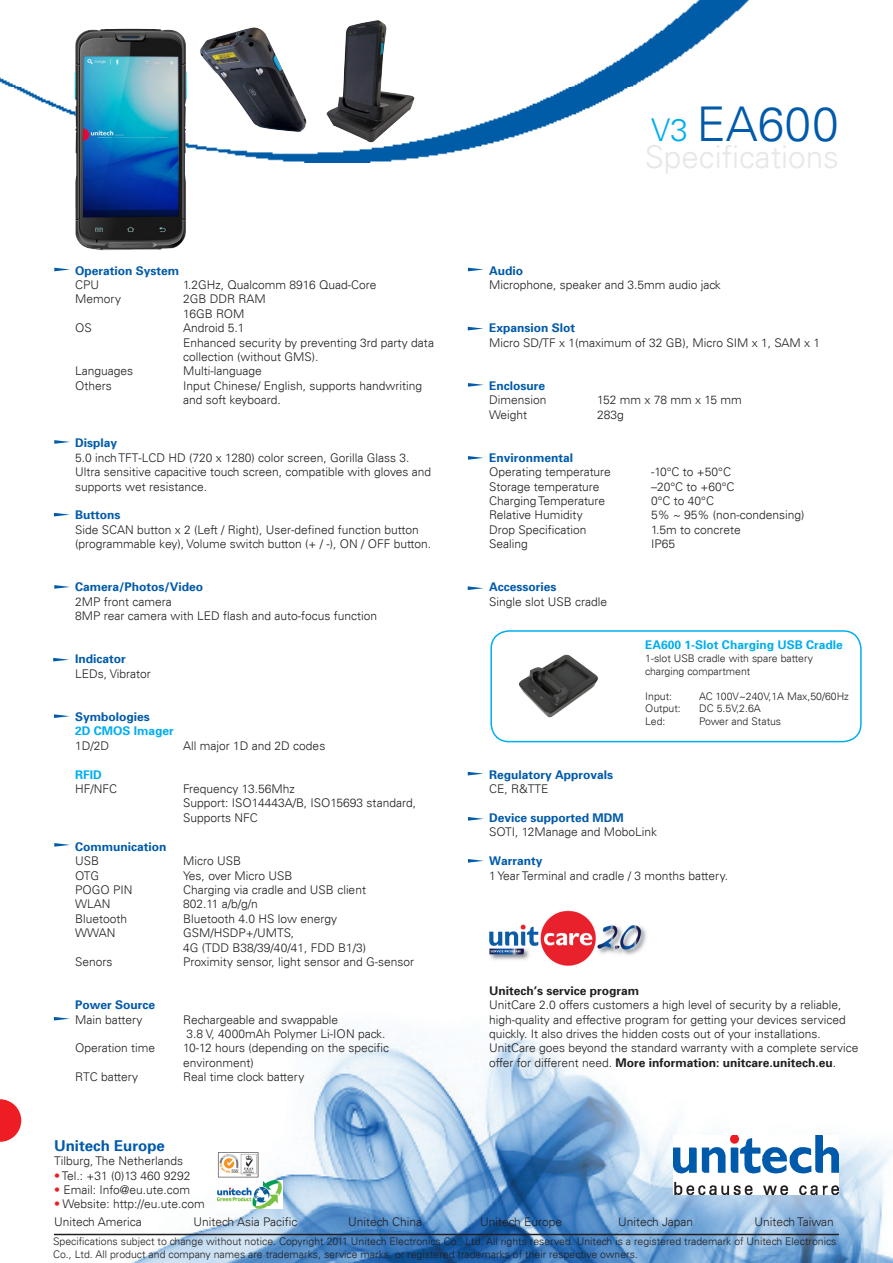
<style>
.page{position:relative;width:893px;height:1263px;background:#fff}
.page>*{position:absolute;margin:0;border:0;box-sizing:border-box;transform-origin:0 0}
.t1{font:300 48px "Univers LT";color:#015aaa}
.t2{font:300 31.5px "Univers LT";color:#e6e7e9}
.t3{font:700 15px "Univers 65";color:#015aaa}
.t4{font:300 12px/14.4px "Univers LT";color:#231f20}
.t5{font:700 12px "Univers 65";color:#015aaa}
.t6{font:700 12px "Univers 65";color:#00aeef}
.t7{font:300 10.5px/12.6px "Univers LT";color:#231f20}
.s1{color:#ee1d23}
.s2{font-size:31.5px;color:#00aeef}
.s3{font-family:"Univers 65";font-weight:700;color:#015aaa}
.s4{font-family:"Univers 65";font-weight:700}
</style>
<div class="page">
<img style="left:21px;top:1017px;width:872px;height:246px">
<img style="left:462px;top:0;width:288px;height:151px">
<div style="left:490px;top:630px;width:372px;height:112px;border:2px solid #00aeef;border-radius:18px"></div>
<hr style="left:54px;top:1234px;width:785px;height:1px;background:#231f20">
<img style="left:673px;top:1135px;width:166px;height:59px">
<svg style="left:0;top:1099px;width:21px;height:43px"></svg>
<svg style="left:53px;top:658px;width:16px;height:3px"></svg>
<svg style="left:54px;top:440px;width:16px;height:4px"></svg>
<svg style="left:54px;top:843px;width:16px;height:4px"></svg>
<svg style="left:54px;top:513px;width:16px;height:3px"></svg>
<svg style="left:468px;top:456px;width:16px;height:4px"></svg>
<svg style="left:468px;top:268px;width:16px;height:3px"></svg>
<svg style="left:468px;top:327px;width:15px;height:3px"></svg>
<svg style="left:468px;top:817px;width:16px;height:4px"></svg>
<svg style="left:468px;top:586px;width:15px;height:4px"></svg>
<img style="left:217px;top:1149px;width:43px;height:31px">
<img style="left:217px;top:1180px;width:65px;height:29px">
<svg style="left:54px;top:585px;width:16px;height:4px"></svg>
<svg style="left:54px;top:714px;width:16px;height:4px"></svg>
<svg style="left:468px;top:383px;width:16px;height:4px"></svg>
<svg style="left:468px;top:859px;width:16px;height:4px"></svg>
<svg style="left:468px;top:772px;width:16px;height:3px"></svg>
<img style="left:0;top:28px;width:246px;height:243px">
<img style="left:493px;top:642px;width:105px;height:87px">
<img style="left:246px;top:20px;width:216px;height:143px">
<img style="left:186px;top:21px;width:155px;height:116px">
<img style="left:489px;top:910px;width:158px;height:56px">
<svg style="left:54px;top:1017px;width:16px;height:3px"></svg>
<p class="t5" style="left:75px;top:263px;width:106px">Operation System</p>
<p class="t4" style="left:75px;top:278px;width:26px">CPU</p>
<p class="t4" style="left:183px;top:278px;width:195px">1.2GHz, Qualcomm 8916 Quad-Core</p>
<p class="t4" style="left:75px;top:292px;width:47px">Memory</p>
<p class="t4" style="left:183px;top:292px;width:84px">2GB DDR RAM<br>16GB ROM</p>
<p class="t4" style="left:75px;top:321px;width:18px">OS</p>
<p class="t4" style="left:183px;top:321px;width:252px">Android 5.1<br>Enhanced security by preventing 3rd party data collection (without GMS).</p>
<p class="t4" style="left:75px;top:364px;width:60px">Languages</p>
<p class="t4" style="left:183px;top:364px;width:80px">Multi-language</p>
<p class="t4" style="left:75px;top:378px;width:38px">Others</p>
<p class="t4" style="left:183px;top:378px;width:240px">Input Chinese/ English, supports handwriting</p>
<p class="t4" style="left:183px;top:393px;width:99px">and soft keyboard.</p>
<p class="t5" style="left:75px;top:435px;width:44px">Display</p>
<p class="t4" style="left:75px;top:450px;width:336px">5.0 inch TFT-LCD HD (720 x 1280) color screen, Gorilla Glass 3.</p>
<p class="t4" style="left:75px;top:465px;width:357px">Ultra sensitive capacitive touch screen, compatible with gloves and supports wet resistance.</p>
<p class="t5" style="left:75px;top:507px;width:47px">Buttons</p>
<p class="t4" style="left:75px;top:522px;width:357px">Side SCAN button x 2 (Left / Right), User-defined function button (programmable key), Volume switch button (+ / -), ON / OFF button.</p>
<p class="t5" style="left:75px;top:579px;width:130px">Camera/Photos/Video</p>
<p class="t4" style="left:75px;top:594px;width:98px">2MP front camera</p>
<p class="t4" style="left:75px;top:609px;width:303px">8MP rear camera with LED flash and auto-focus function</p>
<p class="t5" style="left:75px;top:651px;width:52px">Indicator</p>
<p class="t4" style="left:75px;top:666px;width:77px">LEDs, Vibrator</p>
<p class="t5" style="left:75px;top:709px;width:76px">Symbologies</p>
<p class="t6" style="left:75px;top:723px;width:100px">2D CMOS Imager</p>
<p class="t4" style="left:75px;top:738px;width:36px">1D/2D</p>
<p class="t4" style="left:183px;top:738px;width:144px">All major 1D and 2D codes</p>
<p class="t6" style="left:75px;top:767px;width:28px">RFID</p>
<p class="t4" style="left:75px;top:782px;width:44px">HF/NFC</p>
<p class="t4" style="left:183px;top:782px;width:113px">Frequency 13.56Mhz</p>
<p class="t4" style="left:183px;top:796px;width:234px">Support: ISO14443A/B, ISO15693 standard,</p>
<p class="t4" style="left:183px;top:810px;width:76px">Supports NFC</p>
<p class="t5" style="left:75px;top:839px;width:93px">Communication</p>
<p class="t4" style="left:75px;top:854px;width:25px">USB</p>
<p class="t4" style="left:183px;top:854px;width:59px">Micro USB</p>
<p class="t4" style="left:75px;top:868px;width:26px">OTG</p>
<p class="t4" style="left:183px;top:868px;width:111px">Yes, over Micro USB</p>
<p class="t4" style="left:75px;top:882px;width:59px">POGO PIN</p>
<p class="t4" style="left:183px;top:882px;width:184px">Charging via cradle and USB client</p>
<p class="t4" style="left:75px;top:897px;width:37px">WLAN</p>
<p class="t4" style="left:183px;top:897px;width:76px">802.11 a/b/g/n</p>
<p class="t4" style="left:75px;top:911px;width:54px">Bluetooth</p>
<p class="t4" style="left:183px;top:911px;width:155px">Bluetooth 4.0 HS low energy</p>
<p class="t4" style="left:75px;top:926px;width:42px">WWAN</p>
<p class="t4" style="left:183px;top:926px;width:184px">GSM/HSDP+/UMTS,<br>4G (TDD B38/39/40/41, FDD B1/3)</p>
<p class="t4" style="left:75px;top:954px;width:39px">Senors</p>
<p class="t4" style="left:183px;top:954px;width:232px">Proximity sensor, light sensor and G-sensor</p>
<p class="t5" style="left:75px;top:997px;width:82px">Power Source</p>
<p class="t4" style="left:75px;top:1012px;width:69px">Main battery</p>
<p class="t4" style="left:183px;top:1012px;width:204px">Rechargeable and swappable<br>3.8 V, 4000mAh Polymer Li-ION pack.</p>
<p class="t4" style="left:75px;top:1041px;width:82px">Operation time</p>
<p class="t4" style="left:183px;top:1041px;width:207px">10-12 hours (depending on the specific environment)</p>
<p class="t4" style="left:75px;top:1070px;width:64px">RTC battery</p>
<p class="t4" style="left:183px;top:1070px;width:123px">Real time clock battery</p>
<p class="t3" style="left:54px;top:1136px;width:112px">Unitech Europe</p>
<p class="t4" style="left:54px;top:1154px;width:131px">Tilburg, The Netherlands</p>
<p class="t4" style="left:54px;top:1168px;width:138px"><span class="s1">•</span> Tel.: +31 (0)13 460 9292</p>
<p class="t4" style="left:54px;top:1182px;width:138px"><span class="s1">•</span> Email: Info@eu.ute.com</p>
<p class="t4" style="left:54px;top:1197px;width:152px"><span class="s1">•</span> Website: http://eu.ute.com</p>
<p class="t1" style="left:651px;top:95px;width:189px"><span class="s2">V3</span> EA600</p>
<p class="t2" style="left:645px;top:138px;width:196px">Specifications</p>
<p class="t5" style="left:489px;top:263px;width:35px">Audio</p>
<p class="t4" style="left:489px;top:278px;width:233px">Microphone, speaker and 3.5mm audio jack</p>
<p class="t5" style="left:489px;top:320px;width:88px">Expansion Slot</p>
<p class="t4" style="left:489px;top:335px;width:333px">Micro SD/TF x 1(maximum of 32 GB), Micro SIM x 1, SAM x 1</p>
<p class="t5" style="left:489px;top:378px;width:58px">Enclosure</p>
<p class="t4" style="left:489px;top:393px;width:59px">Dimension</p>
<p class="t4" style="left:597px;top:393px;width:146px">152 mm x 78 mm x 15 mm</p>
<p class="t4" style="left:489px;top:407px;width:40px">Weight</p>
<p class="t4" style="left:597px;top:407px;width:28px">283g</p>
<p class="t5" style="left:489px;top:450px;width:86px">Environmental</p>
<p class="t4" style="left:489px;top:465px;width:123px">Operating temperature</p>
<p class="t4" style="left:651px;top:465px;width:81px">-10°C to +50°C</p>
<p class="t4" style="left:489px;top:479px;width:112px">Storage temperature</p>
<p class="t4" style="left:651px;top:479px;width:85px">–20°C to +60°C</p>
<p class="t4" style="left:489px;top:494px;width:118px">Charging Temperature</p>
<p class="t4" style="left:651px;top:494px;width:64px">0°C to 40°C</p>
<p class="t4" style="left:489px;top:508px;width:95px">Relative Humidity</p>
<p class="t4" style="left:651px;top:508px;width:155px">5% ~ 95% (non-condensing)</p>
<p class="t4" style="left:489px;top:522px;width:99px">Drop Specification</p>
<p class="t4" style="left:651px;top:522px;width:91px">1.5m to concrete</p>
<p class="t4" style="left:489px;top:537px;width:40px">Sealing</p>
<p class="t4" style="left:651px;top:537px;width:26px">IP65</p>
<p class="t5" style="left:489px;top:579px;width:69px">Accessories</p>
<p class="t4" style="left:489px;top:594px;width:120px">Single slot USB cradle</p>
<p class="t6" style="left:645px;top:637px;width:199px">EA600 1-Slot Charging USB Cradle</p>
<p class="t7" style="left:645px;top:652px;width:169px">1-slot USB cradle with spare battery charging compartment</p>
<p class="t7" style="left:645px;top:690px;width:28px">Input:</p>
<p class="t7" style="left:699px;top:690px;width:151px">AC 100V~240V,1A Max,50/60Hz</p>
<p class="t7" style="left:645px;top:702px;width:37px">Output:</p>
<p class="t7" style="left:699px;top:702px;width:63px">DC 5.5V,2.6A</p>
<p class="t7" style="left:645px;top:715px;width:22px">Led:</p>
<p class="t7" style="left:699px;top:715px;width:83px">Power and Status</p>
<p class="t5" style="left:489px;top:767px;width:126px">Regulatory Approvals</p>
<p class="t4" style="left:489px;top:782px;width:61px">CE, R&amp;TTE</p>
<p class="t4" style="left:489px;top:810px;width:170px"><span class="s3">Device supported MDM<br></span>SOTI, 12Manage and MoboLink</p>
<p class="t5" style="left:489px;top:853px;width:55px">Warranty</p>
<p class="t4" style="left:489px;top:868px;width:241px">1 Year Terminal and cradle / 3 months battery.</p>
<p class="t4" style="left:489px;top:983px;width:371px"><span class="s4">Unitech’s service program<br></span>UnitCare 2.0 offers customers a high level of security by a reliable, high-quality and effective program for getting your devices serviced quickly. It also drives the hidden costs out of your installations.<br>UnitCare goes beyond the standard warranty with a complete service offer for different need. <span class="s4">More information: unitcare.unitech.eu</span>.</p>
<p class="t4" style="left:54px;top:1214px;width:89px">Unitech America</p>
<p class="t4" style="left:194px;top:1214px;width:105px">Unitech Asia Pacific</p>
<p class="t4" style="left:348px;top:1214px;width:76px">Unitech China</p>
<p class="t4" style="left:480px;top:1214px;width:84px">Unitech Europe</p>
<p class="t4" style="left:618px;top:1214px;width:77px">Unitech Japan</p>
<p class="t4" style="left:754px;top:1214px;width:81px">Unitech Taiwan</p>
<p class="t7" style="left:53px;top:1235px;width:785px">Specifications subject to change without notice. Copyright 2011 Unitech Electronics Co., Ltd. All rights reserved. Unitech is a registered trademark of Unitech Electronics<br>Co., Ltd. All product and company names are trademarks, service marks, or registered trademarks of their respective owners.</p>
</div>
